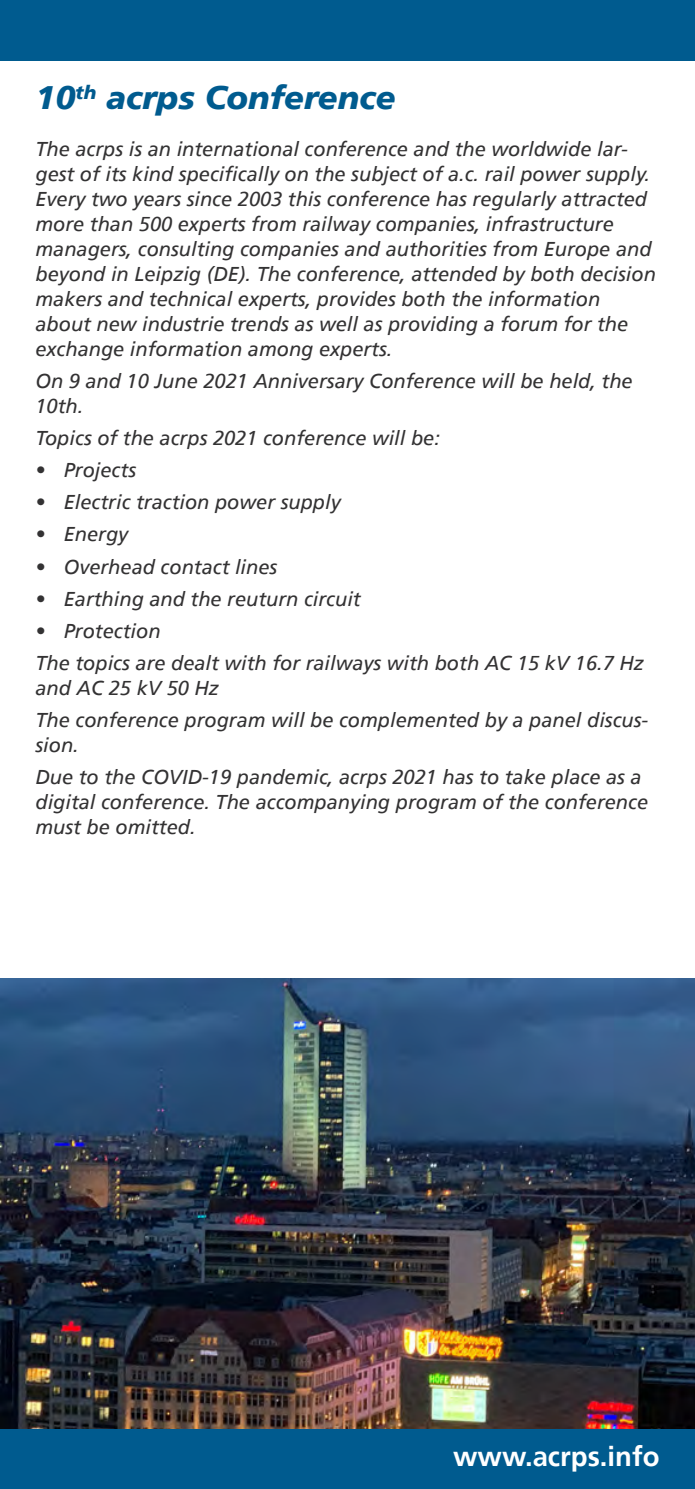
<style>
.page{position:relative;width:695px;height:1489px;background:#fff}
.page>*{position:absolute;margin:0;border:0;box-sizing:border-box;transform-origin:0 0}
.head_italic{font:italic 900 32.5px "Frutiger";color:#005b8f}
.t1{font:700 27.5px "Frutiger";color:#fff}
.Text_body_small_ital{font:italic 20px/25px "Frutiger";color:#333233}
.Text_body_small{font:italic 20px/25px "Frutiger";color:#333233}
</style>
<div class="page">
<div style="left:0;top:1427px;width:694px;height:61px;background:#005b8f"></div>
<div style="left:0;top:0;width:694px;height:61px;background:#005b8f"></div>
<img style="left:0;top:978px;width:694px;height:450px">
<p class="head_italic" style="left:35px;top:79px;width:361px">10<sup>th</sup> acrps Conference</p>
<p class="Text_body_small_ital" style="left:35px;top:136px;width:622px">The acrps is an international conference and the worldwide lar&shy;gest of its kind specifically on the subject of a.c. rail power supply.<br>Every two years since 2003 this conference has regularly attracted more than 500 experts from railway companies, infrastructure managers, consulting companies and authorities from Europe and beyond in Leipzig (DE). The conference, attended by both decision makers and technical experts, provides both the information about new industrie trends as well as providing a forum for the exchange information among experts.</p>
<p class="Text_body_small" style="left:35px;top:368px;width:598px">On 9 and 10 June 2021 Anniversary Conference will be held, the<br>10th.</p>
<p class="Text_body_small_ital" style="left:35px;top:426px;width:406px">Topics of the acrps 2021 conference will be:</p>
<p class="Text_body_small_ital" style="left:35px;top:458px;width:102px">• Projects</p>
<p class="Text_body_small_ital" style="left:35px;top:490px;width:307px">• Electric traction power supply</p>
<p class="Text_body_small_ital" style="left:35px;top:522px;width:94px">• Energy</p>
<p class="Text_body_small_ital" style="left:35px;top:554px;width:243px">• Overhead contact lines</p>
<p class="Text_body_small_ital" style="left:35px;top:586px;width:327px">• Earthing and the reuturn circuit</p>
<p class="Text_body_small_ital" style="left:35px;top:618px;width:127px">• Protection</p>
<p class="Text_body_small_ital" style="left:35px;top:650px;width:609px">The topics are dealt with for railways with both AC 15 kV 16.7 Hz and AC 25 kV 50 Hz</p>
<p class="Text_body_small_ital" style="left:35px;top:707px;width:614px">The conference program will be complemented by a panel discus&shy;sion.</p>
<p class="Text_body_small_ital" style="left:35px;top:764px;width:614px">Due to the COVID-19 pandemic, acrps 2021 has to take place as a digital conference. The accompanying program of the conference must be omitted.</p>
<h2 class="t1" style="left:453px;top:1440px;width:208px">www.acrps.info</h2>
</div>
